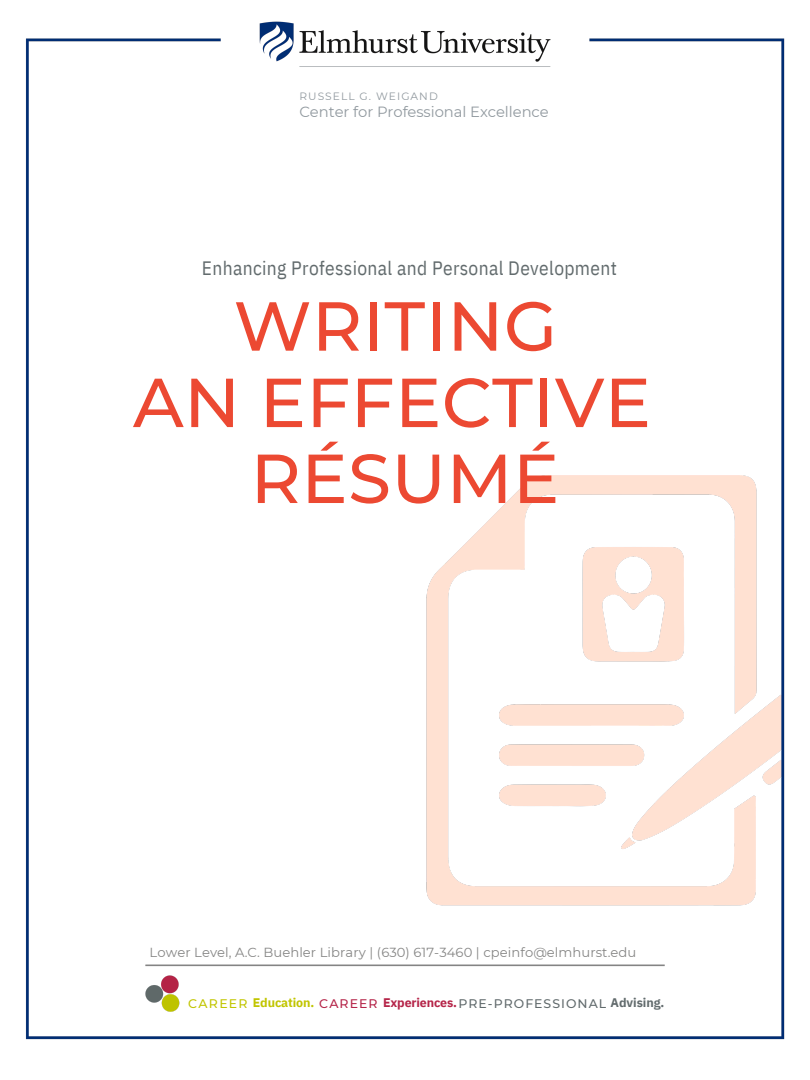
<style>
.page{position:relative;width:810px;height:1080px;background:#fff}
.page>*{position:absolute;margin:0;border:0;box-sizing:border-box;transform-origin:0 0}
.t1{font:500 69.12px/76.2px "Montserrat";letter-spacing:.005em;color:#ec4932;text-align:center}
.t2{font:19.38px "IBM Plex Sans Cond";letter-spacing:.02em;color:#626b6d}
.t3{font:14.75px "Montserrat";letter-spacing:-.005em;color:#91999f}
.t4{font:13.12px "Montserrat";letter-spacing:.005em;color:#868685}
.t5{font:500 12.44px "Montserrat";letter-spacing:.085em;color:#626b6d}
.t6{font:10.62px "Montserrat";letter-spacing:.1em;color:#91999f}
.s1{color:#c1c500}
.s2{font-family:"IBM Plex Sans";font-weight:700;color:#c1c500}
.s3{color:#b52549}
.s4{font-family:"IBM Plex Sans";font-weight:700;color:#b52549}
.s5{font-family:"IBM Plex Sans";font-weight:700}
</style>
<div class="page">
<img style="left:26px;top:21px;width:759px;height:1019px">
<p class="t6" style="left:299px;top:90px;width:140px">RUSSELL G. WEIGAND</p>
<h2 class="t3" style="left:299px;top:103px;width:251px">Center for Professional Excellence</h2>
<h3 class="t2" style="left:202px;top:255px;width:416px">Enhancing Professional and Personal Development</h3>
<h3 class="t1" style="left:133px;top:288px;width:519px">WRITING<br>AN EFFECTIVE<br>RÉSUMÉ</h3>
<h3 class="t4" style="left:150px;top:945px;width:488px">Lower Level, A.C. Buehler Library | (630) 617-3460 | cpeinfo@elmhurst.edu</h3>
<h1 class="t5" style="left:188px;top:996px;width:478px"><span class="s1">CAREER</span> <span class="s2">Education.</span> <span class="s3">CAREER</span> <span class="s4">Experiences.</span>PRE-PROFESSIONAL <span class="s5">Advising.</span></h1>
</div>
